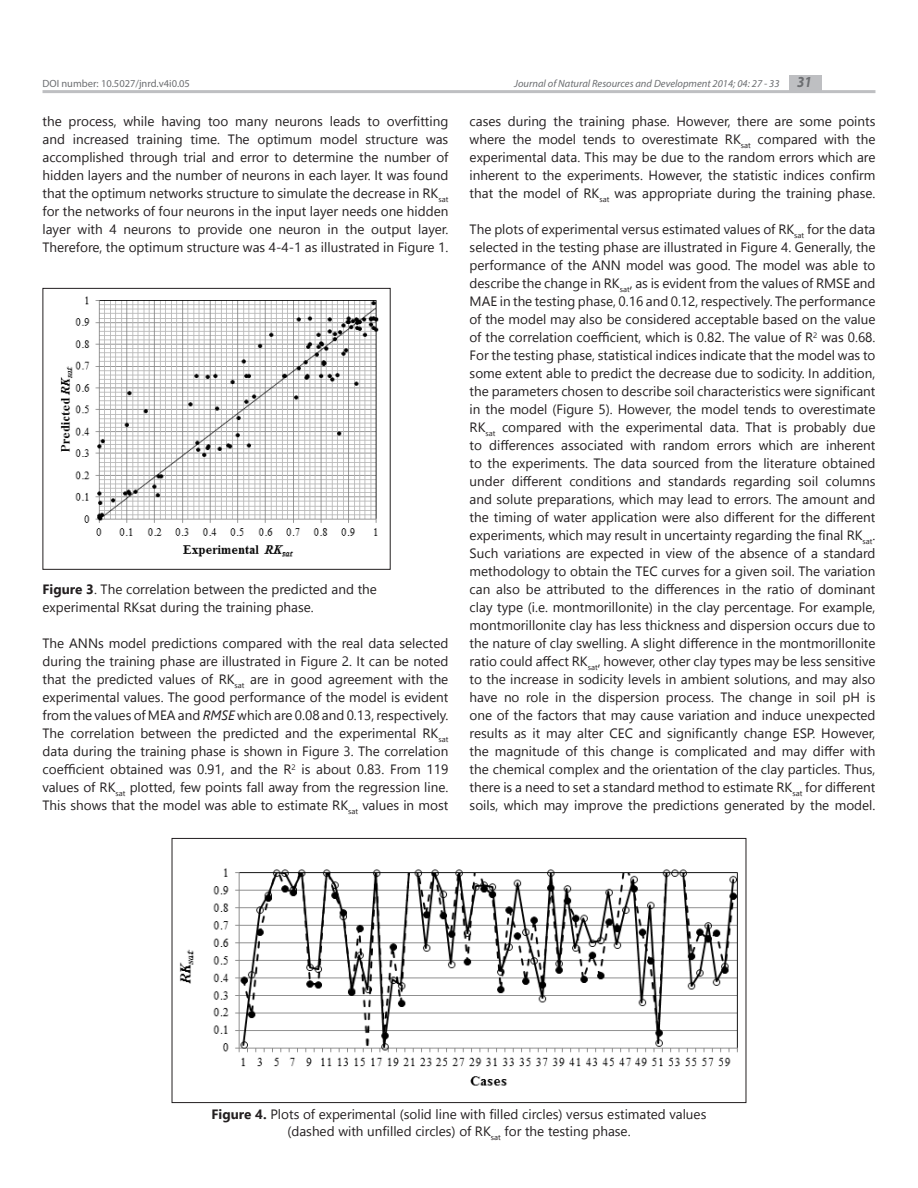
<style>
.page{position:relative;width:918px;height:1188px;background:#fff}
.page>*{position:absolute;margin:0;border:0;box-sizing:border-box;transform-origin:0 0}
.t1{font:italic 700 15.45px "Myriad Pro";color:#6c6e71;scale:.88 1}
.t2{font:13.5px/18px "Segoe UI";color:#231f20;text-align:justify}
.t3{font:italic 10.5px "Myriad Pro";color:#6c6e71}
.t4{font:10.5px "Myriad Pro";color:#6c6e71}
.s1{font-weight:700}
.s2{font-style:italic}
</style>
<div class="page">
<img style="left:60px;top:296px;width:319px;height:261px">
<div style="left:43px;top:288px;width:348px;height:282px;border:1px solid #231f20"></div>
<hr style="left:43px;top:90px;width:832px;height:3px;background:#bebfc2">
<div style="left:789px;top:75px;width:33px;height:15px;background:#bebfc2"></div>
<img style="left:179px;top:868px;width:559px;height:218px">
<div style="left:172px;top:838px;width:574px;height:265px;border:1px solid #231f20"></div>
<p class="t4" style="left:43px;top:77px;width:149px">DOI number: 10.5027/jnrd.v4i0.05</p>
<p class="t3" style="left:514px;top:77px;width:267px">Journal of Natural Resources and Development 2014; 04: 27 - 33</p>
<p class="t1" style="left:797px;top:72px;width:18px">31</p>
<p class="t2" style="left:43px;top:112px;width:407px">the process, while having too many neurons leads to overfitting and increased training time. The optimum model structure was accomplished through trial and error to determine the number of hidden layers and the number of neurons in each layer. It was found that the optimum networks structure to simulate the decrease in RK<sub>sat </sub>for the networks of four neurons in the input layer needs one hidden layer with 4 neurons to provide one neuron in the output layer.<br>Therefore, the optimum structure was 4-4-1 as illustrated in Figure 1.</p>
<p class="t2" style="left:43px;top:580px;width:336px"><span class="s1">Figure 3</span>. The correlation between the predicted and the experimental RKsat during the training phase.</p>
<p class="t2" style="left:43px;top:634px;width:407px">The ANNs model predictions compared with the real data selected during the training phase are illustrated in Figure 2. It can be noted that the predicted values of RK<sub>sat</sub> are in good agreement with the experimental values. The good performance of the model is evident from the values of MEA and <span class="s2">RMSE</span> which are 0.08 and 0.13, respectively.<br>The correlation between the predicted and the experimental RK<sub>sat </sub>data during the training phase is shown in Figure 3. The correlation coefficient obtained was 0.91, and the R<sup>2</sup> is about 0.83. From 119 values of RK<sub>sat</sub> plotted, few points fall away from the regression line.<br>This shows that the model was able to estimate RK<sub>sat</sub> values in most</p>
<p class="t2" style="left:470px;top:112px;width:407px">cases during the training phase. However, there are some points where the model tends to overestimate RK<sub>sat</sub> compared with the experimental data. This may be due to the random errors which are inherent to the experiments. However, the statistic indices confirm that the model of RK<sub>sat</sub> was appropriate during the training phase.</p>
<p class="t2" style="left:470px;top:220px;width:407px">The plots of experimental versus estimated values of RK<sub>sat</sub> for the data selected in the testing phase are illustrated in Figure 4. Generally, the performance of the ANN model was good. The model was able to describe the change in RK<sub>sat</sub>, as is evident from the values of RMSE and MAE in the testing phase, 0.16 and 0.12, respectively. The performance of the model may also be considered acceptable based on the value of the correlation coefficient, which is 0.82. The value of R<sup>2</sup> was 0.68.<br>For the testing phase, statistical indices indicate that the model was to some extent able to predict the decrease due to sodicity. In addition, the parameters chosen to describe soil characteristics were significant in the model (Figure 5). However, the model tends to overestimate RK<sub>sat</sub> compared with the experimental data. That is probably due to differences associated with random errors which are inherent to the experiments. The data sourced from the literature obtained under different conditions and standards regarding soil columns and solute preparations, which may lead to errors. The amount and the timing of water application were also different for the different experiments, which may result in uncertainty regarding the final RK<sub>sat</sub>.<br>Such variations are expected in view of the absence of a standard methodology to obtain the TEC curves for a given soil. The variation can also be attributed to the differences in the ratio of dominant clay type (i.e. montmorillonite) in the clay percentage. For example, montmorillonite clay has less thickness and dispersion occurs due to the nature of clay swelling. A slight difference in the montmorillonite ratio could affect RK<sub>sat</sub>, however, other clay types may be less sensitive to the increase in sodicity levels in ambient solutions, and may also have no role in the dispersion process. The change in soil pH is one of the factors that may cause variation and induce unexpected results as it may alter CEC and significantly change ESP. However, the magnitude of this change is complicated and may differ with the chemical complex and the orientation of the clay particles. Thus, there is a need to set a standard method to estimate RK<sub>sat</sub> for different soils, which may improve the predictions generated by the model.</p>
<p class="t2" style="left:212px;top:1105px;width:496px"><span class="s1">Figure 4.</span> Plots of experimental (solid line with filled circles) versus estimated values</p>
<p class="t2" style="left:287px;top:1122px;width:345px">(dashed with unfilled circles) of RK<sub>sat</sub> for the testing phase.</p>
</div>
